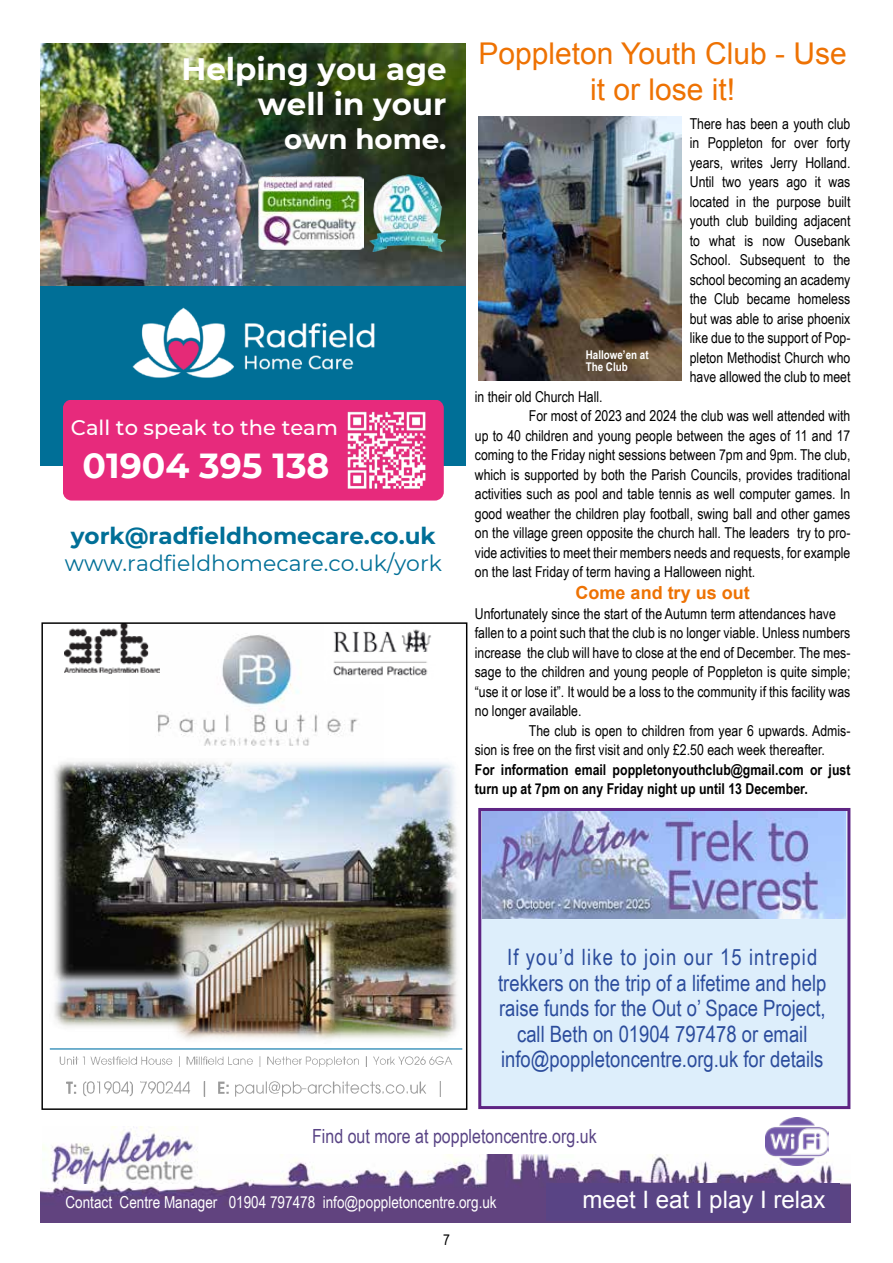
<style>
.page{position:relative;width:893px;height:1263px;background:#fff}
.page>*{position:absolute;margin:0;border:0;box-sizing:border-box;transform-origin:0 0}
.t1{font:700 34.8px "Montserrat";color:#fff}
.t2{font:700 30.9px/36px "Montserrat";color:#fff;text-align:right}
.t3{font:30px/36px "Arial";color:#ee7203;text-align:center}
.t4{font:700 27.75px "Montserrat";color:#fff}
.t5{font:24px "Arial";color:#fff}
.t6{font:700 23.1px "Montserrat";color:#006f97}
.t7{font:22.5px/25.5px "Arial Narrow";color:#2b4c9c;text-align:center}
.t8{font:21.9px "Montserrat";color:#006f97}
.t9{font:500 21px "Montserrat";color:#fff}
.t10{font:19.5px "Arial Narrow";color:#594485}
.t11{font:700 18px "Arial";color:#ee7203}
.t12{font:16.5px "Arial Narrow";color:#fff}
.t13{font:15px/19.5px "Arial Narrow";color:#000}
.t14{font:700 15px/19.5px "Arial Narrow";color:#000}
.t15{font:700 12px/12px "Arial Narrow";color:#fff}
</style>
<div class="page">
<img style="left:41px;top:1155px;width:809px;height:67px">
<img style="left:765px;top:1117px;width:63px;height:48px">
<div style="left:546px;top:1183px;width:294px;height:37px;background:#594485"></div>
<img style="left:43px;top:1127px;width:156px;height:56px">
<div style="left:41px;top:44px;width:425px;height:422px;background:#006f97"></div>
<img style="left:41px;top:44px;width:425px;height:242px">
<div style="left:63px;top:400px;width:381px;height:100px;background:#e72a7c"></div>
<img style="left:132px;top:307px;width:243px;height:71px">
<img style="left:346px;top:409px;width:81px;height:82px">
<img style="left:258px;top:177px;width:106px;height:73px">
<img style="left:369px;top:175px;width:77px;height:76px">
<img style="left:478px;top:117px;width:203px;height:264px">
<img style="left:157px;top:634px;width:201px;height:112px">
<hr style="left:50px;top:1048px;width:412px;height:2px;background:#499abf">
<img style="left:60px;top:1056px;width:393px;height:11px">
<img style="left:66px;top:1081px;width:140px;height:16px">
<img style="left:218px;top:1081px;width:19px;height:16px">
<img style="left:234px;top:1081px;width:68px;height:15px">
<img style="left:307px;top:1081px;width:134px;height:15px">
<img style="left:65px;top:624px;width:94px;height:50px">
<img style="left:325px;top:629px;width:106px;height:54px">
<img style="left:54px;top:761px;width:403px;height:209px">
<img style="left:346px;top:957px;width:112px;height:82px">
<img style="left:168px;top:910px;width:178px;height:130px">
<img style="left:54px;top:970px;width:147px;height:61px">
<div style="left:478px;top:808px;width:372px;height:301px;background:#ddeefb;border:3px solid #5e2483"></div>
<img style="left:482px;top:811px;width:363px;height:108px">
<h2 class="t2" style="left:181px;top:49px;width:267px">Helping you age well in your</h2>
<h3 class="t4" style="left:284px;top:119px;width:164px">own home.</h3>
<h3 class="t9" style="left:71px;top:413px;width:269px">Call to speak to the team</h3>
<h1 class="t1" style="left:83px;top:441px;width:248px">01904 395 138</h1>
<h3 class="t6" style="left:71px;top:519px;width:366px">york@radfieldhomecare.co.uk</h3>
<h3 class="t8" style="left:65px;top:548px;width:379px">www.radfieldhomecare.co.uk/york</h3>
<h3 class="t3" style="left:478px;top:36px;width:370px">Poppleton Youth Club - Use it or lose it!</h3>
<p class="t13" style="left:690px;top:113px;width:162px;text-align:justify">There has been a youth club in Poppleton for over forty years, writes Jerry Holland.<br>Until two years ago it was located in the purpose built youth club building adjacent to what is now Ousebank School. Subsequent to the school becoming an academy the Club became homeless but was able to arise phoenix like due to the support of Pop&shy;pleton Methodist Church who have allowed the club to meet</p>
<p class="t13" style="left:475px;top:386px;width:129px">in their old Church Hall.</p>
<p class="t13" style="left:529px;top:406px;width:323px">For most of 2023 and 2024 the club was well attended with</p>
<p class="t13" style="left:475px;top:425px;width:377px">up to 40 children and young people between the ages of 11 and 17</p>
<p class="t13" style="left:475px;top:445px;width:377px">coming to the Friday night sessions between 7pm and 9pm. The club,</p>
<p class="t13" style="left:475px;top:464px;width:377px">which is supported by both the Parish Councils, provides traditional</p>
<p class="t13" style="left:475px;top:484px;width:377px">activities such as pool and table tennis as well computer games. In</p>
<p class="t13" style="left:475px;top:503px;width:377px">good weather the children play football, swing ball and other games</p>
<p class="t13" style="left:475px;top:523px;width:377px">on the village green opposite the church hall. The leaders try to pro-</p>
<p class="t13" style="left:475px;top:542px;width:377px">vide activities to meet their members needs and requests, for example</p>
<p class="t13" style="left:475px;top:562px;width:282px">on the last Friday of term having a Halloween night.</p>
<p class="t11" style="left:576px;top:581px;width:176px">Come and try us out</p>
<p class="t13" style="left:475px;top:603px;width:377px">Unfortunately since the start of the Autumn term attendances have fallen to a point such that the club is no longer viable. Unless numbers increase the club will have to close at the end of December. The mes&shy;sage to the children and young people of Poppleton is quite simple; “use it or lose it”. It would be a loss to the community if this facility was no longer available.</p>
<p class="t13" style="left:475px;top:720px;width:377px;text-indent:54px">The club is open to children from year 6 upwards. Admis&shy;sion is free on the first visit and only £2.50 each week thereafter.</p>
<p class="t14" style="left:475px;top:759px;width:377px">For information email poppletonyouthclub@gmail.com or just turn up at 7pm on any Friday night up until 13 December.</p>
<p class="t15" style="left:586px;top:348px;width:64px">Hallowe’en at<br>The Club</p>
<h3 class="t7" style="left:498px;top:944px;width:330px">If you’d like to join our 15 intrepid trekkers on the trip of a lifetime and help raise funds for the Out o’ Space Project, call Beth on 01904 797478 or email info@poppletoncentre.org.uk for details</h3>
<h3 class="t10" style="left:312px;top:1122px;width:286px">Find out more at poppletoncentre.org.uk</h3>
<p class="t12" style="left:65px;top:1190px;width:433px">Contact Centre Manager 01904 797478 info@poppletoncentre.org.uk</p>
<h3 class="t5" style="left:583px;top:1183px;width:244px">meet I eat I play I relax</h3>
<p class="t13" style="left:443px;top:1229px;width:8px">7</p>
</div>
